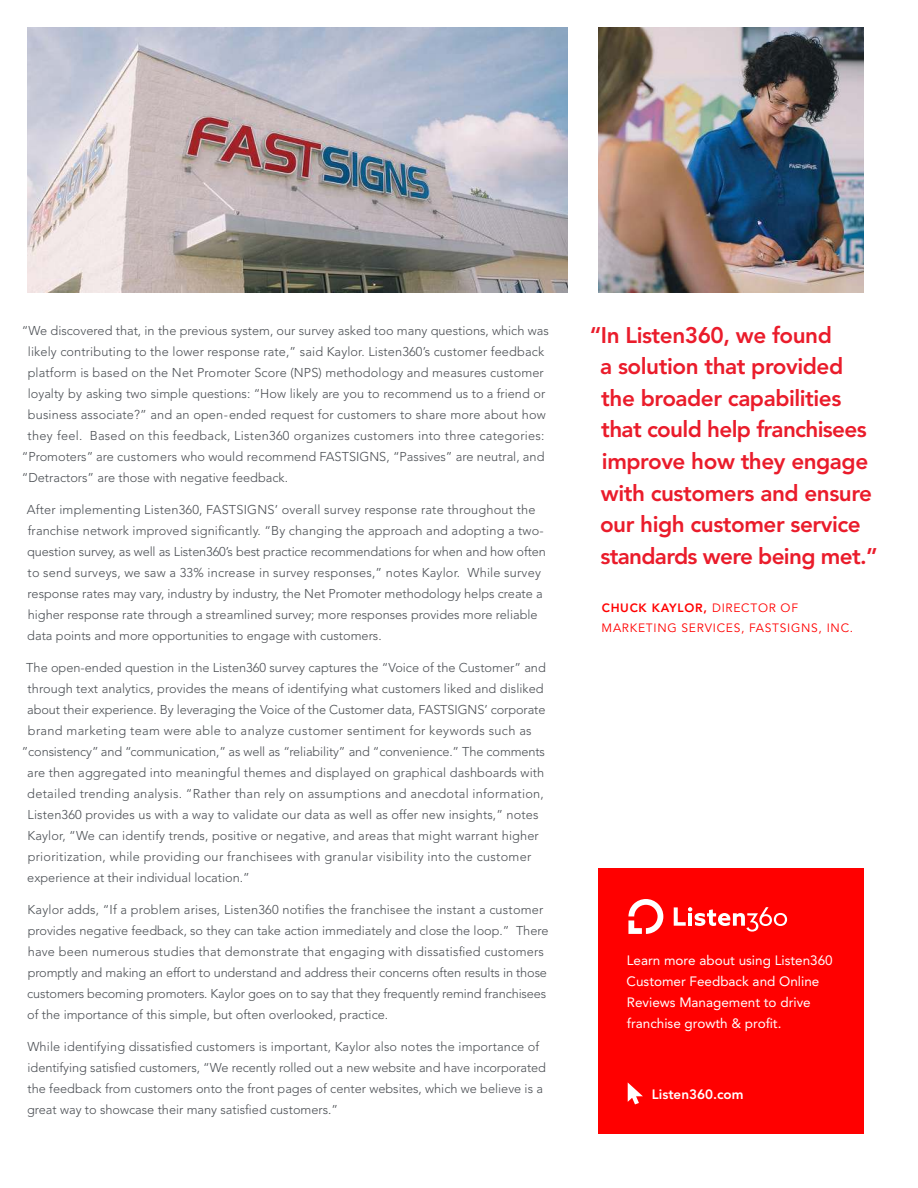
<style>
.page{position:relative;width:918px;height:1188px;background:#fff}
.page>*{position:absolute;margin:0;border:0;box-sizing:border-box;transform-origin:0 0}
.t1{font:800 22.5px/31.5px "Avenir LT Std";letter-spacing:-.02em;color:#ea1c2b}
.t2{font:13.5px/21px "Avenir LT Std";color:#fff}
.t3{font:800 13.5px "Avenir LT Std";color:#fff}
.t4{font:300 12.75px/21px "Avenir LT Std";color:#4b4f54}
.t5{font:300 12.75px "Avenir LT Std";letter-spacing:.02em;color:#4b4f54}
.t6{font:12px/19.5px "Avenir LT Std";letter-spacing:.06em;color:#f00}
.s1{font-weight:800}
</style>
<div class="page">
<img style="left:598px;top:27px;width:266px;height:265px">
<div style="left:599px;top:868px;width:265px;height:266px;background:#f00"></div>
<img style="left:27px;top:27px;width:541px;height:265px">
<svg style="left:674px;top:907px;width:113px;height:25px"></svg>
<svg style="left:628px;top:899px;width:35px;height:35px"></svg>
<svg style="left:628px;top:1082px;width:15px;height:22px"></svg>
<p class="t4" style="left:22px;top:321px;width:529px">“We discovered that, in the previous system, our survey asked too many questions, which was</p>
<p class="t4" style="left:28px;top:342px;width:518px">likely contributing to the lower response rate,” said Kaylor. Listen360’s customer feedback</p>
<p class="t4" style="left:28px;top:363px;width:518px">platform is based on the Net Promoter Score (NPS) methodology and measures customer</p>
<p class="t4" style="left:28px;top:384px;width:519px">loyalty by asking two simple questions: “How likely are you to recommend us to a friend or</p>
<p class="t4" style="left:28px;top:405px;width:519px">business associate?” and an open-ended request for customers to share more about how</p>
<p class="t5" style="left:28px;top:431px;width:519px">they feel. Based on this feedback, Listen360 organizes customers into three categories:</p>
<p class="t4" style="left:22px;top:447px;width:524px">“Promoters” are customers who would recommend FASTSIGNS, “Passives” are neutral, and</p>
<p class="t4" style="left:22px;top:468px;width:268px">“Detractors” are those with negative feedback.</p>
<p class="t4" style="left:27px;top:500px;width:521px">After implementing Listen360, FASTSIGNS’ overall survey response rate throughout the franchise network improved significantly. “By changing the approach and adopting a two&shy;question survey, as well as Listen360’s best practice recommendations for when and how often to send surveys, we saw a 33% increase in survey responses,” notes Kaylor. While survey response rates may vary, industry by industry, the Net Promoter methodology helps create a higher response rate through a streamlined survey; more responses provides more reliable data points and more opportunities to engage with customers.</p>
<p class="t4" style="left:26px;top:658px;width:521px">The open-ended question in the Listen360 survey captures the “Voice of the Customer” and</p>
<p class="t4" style="left:28px;top:679px;width:518px">through text analytics, provides the means of identifying what customers liked and disliked</p>
<p class="t4" style="left:27px;top:700px;width:520px">about their experience. By leveraging the Voice of the Customer data, FASTSIGNS’ corporate</p>
<p class="t5" style="left:28px;top:725px;width:505px">brand marketing team were able to analyze customer sentiment for keywords such as</p>
<p class="t4" style="left:22px;top:742px;width:525px">”consistency” and “communication,” as well as “reliability” and “convenience.” The comments</p>
<p class="t4" style="left:27px;top:763px;width:519px">are then aggregated into meaningful themes and displayed on graphical dashboards with</p>
<p class="t5" style="left:27px;top:788px;width:518px">detailed trending analysis. “Rather than rely on assumptions and anecdotal information,</p>
<p class="t4" style="left:28px;top:805px;width:512px">Listen360 provides us with a way to validate our data as well as offer new insights,” notes</p>
<p class="t4" style="left:28px;top:826px;width:513px">Kaylor, “We can identify trends, positive or negative, and areas that might warrant higher</p>
<p class="t5" style="left:28px;top:851px;width:505px">prioritization, while providing our franchisees with granular visibility into the customer</p>
<p class="t4" style="left:27px;top:868px;width:224px">experience at their individual location.”</p>
<p class="t4" style="left:27px;top:900px;width:523px">Kaylor adds, “If a problem arises, Listen360 notifies the franchisee the instant a customer provides negative feedback, so they can take action immediately and close the loop.” There have been numerous studies that demonstrate that engaging with dissatisfied customers promptly and making an effort to understand and address their concerns often results in those customers becoming promoters. Kaylor goes on to say that they frequently remind franchisees of the importance of this simple, but often overlooked, practice.</p>
<p class="t4" style="left:27px;top:1037px;width:521px">While identifying dissatisfied customers is important, Kaylor also notes the importance of identifying satisfied customers, “We recently rolled out a new website and have incorporated the feedback from customers onto the front pages of center websites, which we believe is a great way to showcase their many satisfied customers.”</p>
<h1 class="t1" style="left:600px;top:321px;width:279px;text-indent:-10px">“In Listen360, we found<br>a solution that provided the broader capabilities that could help franchisees improve how they engage with customers and ensure our high customer service standards were being met.”</h1>
<p class="t6" style="left:602px;top:599px;width:253px"><span class="s1">CHUCK KAYLOR,</span> DIRECTOR OF<br>MARKETING SERVICES, FASTSIGNS, INC.</p>
<p class="t2" style="left:627px;top:951px;width:208px">Learn more about using Listen360<br>Customer Feedback and Online<br>Reviews Management to drive franchise growth &amp; profit.</p>
<p class="t3" style="left:652px;top:1089px;width:93px">Listen360.com</p>
</div>
